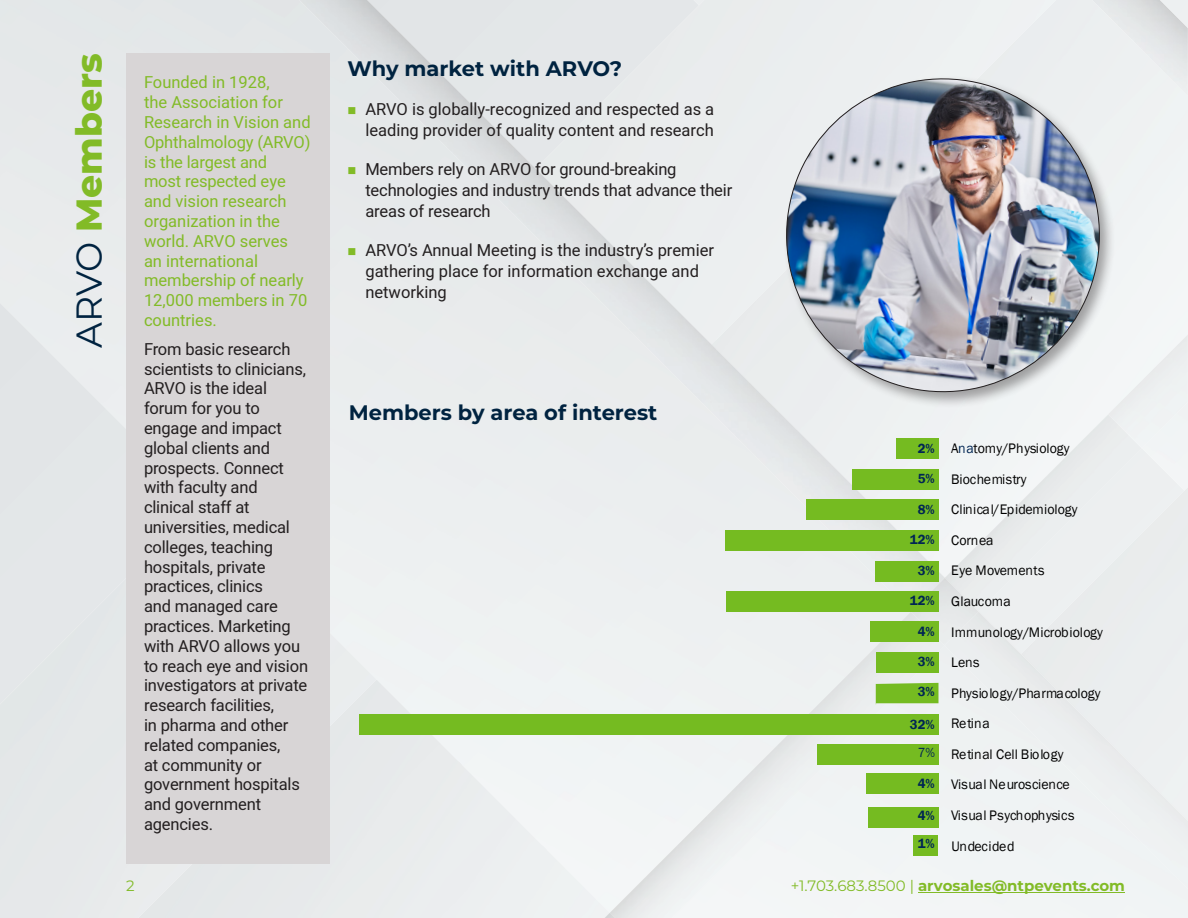
<style>
.page{position:relative;width:1188px;height:918px;background:#fff}
.page>*{position:absolute;margin:0;border:0;box-sizing:border-box;transform-origin:0 0}
._2014_HEADER_White{font:800 36px "Montserrat";color:#82bb27}
._2014_SUB_2{font:700 21px "Montserrat";color:#002340}
.subhead{font:700 21px "Montserrat";color:#002340}
.t1{font:16.5px/19.8px "Heebo";letter-spacing:-.01em;color:#231f20}
.t2{font:16.5px/19.8px "Heebo";color:#82bb27}
.t3{font:700 15px "Montserrat";color:#82bb27}
.t4{font:15px "Montserrat";color:#82bb27}
.t5{font:14.25px "Franklin Gothic";letter-spacing:.01em;color:#000}
.t6{font:600 13.65px/28px "Franklin Gothic";color:#002553;text-align:center}
.s1{font-weight:400;color:#002340}
.s2{color:#82bb27}
.s3{font-weight:400}
.s4{color:#002553}
</style>
<div class="page">
<img style="left:0;top:0;width:610px;height:913px">
<img style="left:587px;top:913px;width:23px;height:5px">
<div style="left:945px;top:414px;width:197px;height:198px;background:#edeff0"></div>
<div style="left:1108px;top:335px;width:80px;height:113px;background:#f0f3f4"></div>
<img style="left:945px;top:505px;width:73px;height:73px">
<img style="left:610px;top:612px;width:335px;height:306px">
<div style="left:945px;top:612px;width:243px;height:277px;background:#edf0f1"></div>
<img style="left:281px;top:0;width:664px;height:612px">
<img style="left:911px;top:578px;width:68px;height:68px">
<div style="left:126px;top:53px;width:203px;height:811px;background:#d8d5d6"></div>
<div style="left:783px;top:75px;width:333px;height:333px;background:#eef2f2"></div>
<img style="left:777px;top:70px;width:332px;height:330px">
<div style="left:868px;top:807px;width:70px;height:20px;background:#75bb21"></div>
<div style="left:866px;top:773px;width:72px;height:21px;background:#75bb21"></div>
<div style="left:913px;top:835px;width:25px;height:21px;background:#75bb21"></div>
<div style="left:817px;top:744px;width:121px;height:21px;background:#75bb21"></div>
<div style="left:359px;top:715px;width:579px;height:20px;background:#75bb21"></div>
<svg style="left:876px;top:683px;width:62px;height:21px"></svg>
<div style="left:876px;top:652px;width:62px;height:21px;background:#75bb21"></div>
<div style="left:870px;top:622px;width:68px;height:20px;background:#75bb21"></div>
<div style="left:726px;top:591px;width:212px;height:21px;background:#75bb21"></div>
<div style="left:875px;top:561px;width:63px;height:20px;background:#75bb21"></div>
<div style="left:725px;top:530px;width:213px;height:21px;background:#75bb21"></div>
<div style="left:806px;top:500px;width:132px;height:20px;background:#75bb21"></div>
<div style="left:852px;top:469px;width:86px;height:20px;background:#75bb21"></div>
<div style="left:896px;top:438px;width:42px;height:21px;background:#75bb21"></div>
<hr style="left:918px;top:892px;width:207px;height:1px;background:#82bb27">
<p class="_2014_HEADER_White" style="left:63px;top:348px;width:296px;rotate:-90deg"><span class="s1">ARVO</span> Members</p>
<p class="t2" style="left:144px;top:73px;width:168px">Founded in 1928,<br>the Association for<br>Research in Vision and<br>Ophthalmology (ARVO) is the largest and<br>most respected eye and vision research organization in the world. ARVO serves<br>an international membership of nearly<br>12,000 members in 70 countries.</p>
<p class="t1" style="left:144px;top:339px;width:166px">From basic research scientists to clinicians,<br>ARVO is the ideal forum for you to engage and impact global clients and prospects. Connect with faculty and clinical staff at universities, medical colleges, teaching hospitals, private practices, clinics<br>and managed care practices. Marketing with ARVO allows you to reach eye and vision investigators at private research facilities,<br>in pharma and other related companies,<br>at community or government hospitals and government agencies.</p>
<p class="subhead" style="left:347px;top:53px;width:276px">Why market with ARVO?</p>
<p class="t1" style="left:347px;top:98px;width:368px;line-height:21px;text-align:right"><span class="s2">■</span> ARVO is globally-recognized and respected as a leading provider of quality content and research</p>
<p class="t1" style="left:365px;top:158px;width:368px;line-height:21px;text-indent:-18px"><span class="s2">■</span> Members rely on ARVO for ground-breaking technologies and industry trends that advance their areas of research</p>
<p class="t1" style="left:365px;top:239px;width:350px;line-height:21px;text-indent:-18px"><span class="s2">■</span> ARVO’s Annual Meeting is the industry’s premier gathering place for information exchange and networking</p>
<p class="_2014_SUB_2" style="left:349px;top:397px;width:310px">Members by area of interest</p>
<p class="t6" style="left:918px;top:434px;width:19px">2%</p>
<p class="t6" style="left:918px;top:465px;width:19px">5%</p>
<p class="t6" style="left:918px;top:495px;width:19px">8%</p>
<p class="t6" style="left:910px;top:526px;width:26px">12%</p>
<p class="t6" style="left:918px;top:556px;width:19px">3%</p>
<p class="t6" style="left:910px;top:587px;width:26px">12%</p>
<p class="t6" style="left:918px;top:617px;width:19px">4%</p>
<p class="t6" style="left:918px;top:648px;width:19px">3%</p>
<p class="t6" style="left:918px;top:678px;width:19px">3%</p>
<p class="t6" style="left:910px;top:711px;width:27px">32%<br><span class="s3">7%</span></p>
<p class="t6" style="left:918px;top:770px;width:19px">4%</p>
<p class="t6" style="left:918px;top:802px;width:19px;line-height:27.6px;text-align:left">4%<br>1%</p>
<p class="t5" style="left:951px;top:806px;width:125px">Visual Psychophysics</p>
<p class="t5" style="left:951px;top:440px;width:120px">A<span class="s4">na</span>tomy/Physiology</p>
<p class="t5" style="left:951px;top:470px;width:77px">Biochemistry</p>
<p class="t5" style="left:951px;top:501px;width:128px">Clinical/Epidemiology</p>
<p class="t5" style="left:951px;top:531px;width:44px">Cornea</p>
<p class="t5" style="left:951px;top:562px;width:95px">Eye Movements</p>
<p class="t5" style="left:951px;top:592px;width:61px">Glaucoma</p>
<p class="t5" style="left:951px;top:623px;width:153px">Immunology/Microbiology</p>
<p class="t5" style="left:951px;top:654px;width:30px">Lens</p>
<p class="t5" style="left:951px;top:684px;width:151px">Physiology/Pharmacology</p>
<p class="t5" style="left:951px;top:715px;width:40px">Retina</p>
<p class="t5" style="left:951px;top:745px;width:114px">Retinal Cell Biology</p>
<p class="t5" style="left:951px;top:776px;width:120px">Visual Neuroscience</p>
<p class="t5" style="left:951px;top:837px;width:65px">Undecided</p>
<p class="t4" style="left:126px;top:875px;width:10px">2</p>
<p class="t3" style="left:791px;top:875px;width:336px"><span class="s3">+1.703.683.8500 |</span> arvosales@ntpevents.com</p>
</div>
